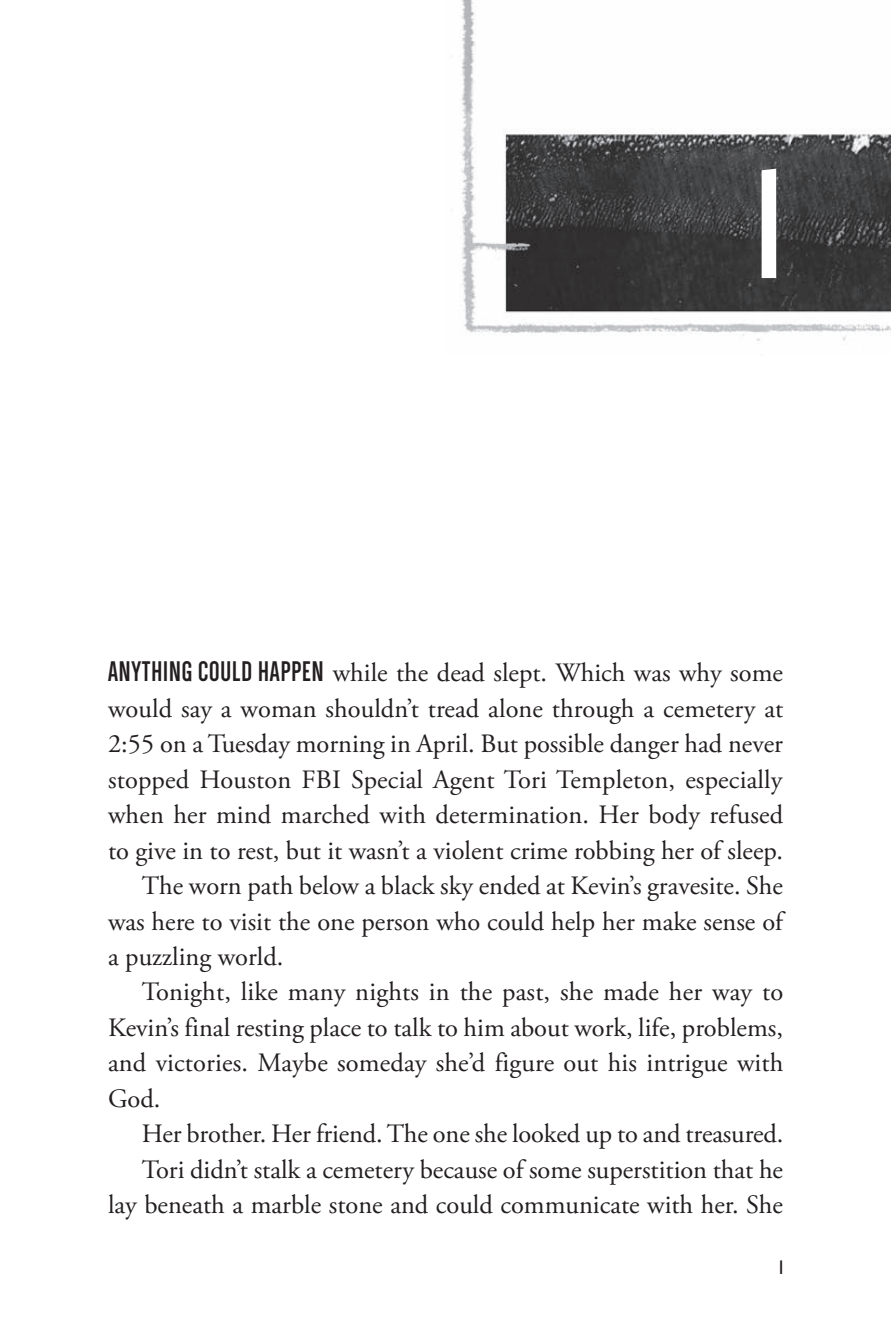
<style>
.page{position:relative;width:891px;height:1337px;background:#fff}
.page>*{position:absolute;margin:0;border:0;box-sizing:border-box;transform-origin:0 0}
.t1{font:700 162px "Dense";color:#fff}
.t2{font:26.55px "Adobe Garamond Pro";color:#231f20}
.t3{font:700 20.25px "Dense";color:#231f20}
.s1{font-family:"Dense";font-weight:700;font-size:29.25px}
</style>
<div class="page">
<img style="left:461px;top:0;width:430px;height:341px">
<h1 class="t1" style="left:755px;top:145px;width:30px">1</h1>
<p class="t2" style="left:108px;top:657px;width:676px"><span class="s1">ANYTHING COULD HAPPEN</span> while the dead slept. Which was why some</p>
<p class="t2" style="left:108px;top:692px;width:677px">would say a woman shouldn’t tread alone through a cemetery at</p>
<p class="t2" style="left:108px;top:728px;width:676px">2:55 on a Tuesday morning in April. But possible danger had never</p>
<p class="t2" style="left:108px;top:763px;width:676px">stopped Houston FBI Special Agent Tori Templeton, especially</p>
<p class="t2" style="left:108px;top:798px;width:677px">when her mind marched with determination. Her body refused</p>
<p class="t2" style="left:108px;top:834px;width:677px">to give in to rest, but it wasn’t a violent crime robbing her of sleep.</p>
<p class="t2" style="left:142px;top:869px;width:643px">The worn path below a black sky ended at Kevin’s gravesite. She</p>
<p class="t2" style="left:108px;top:905px;width:676px">was here to visit the one person who could help her make sense of</p>
<p class="t2" style="left:108px;top:940px;width:177px">a puzzling world.</p>
<p class="t2" style="left:142px;top:976px;width:643px">Tonight, like many nights in the past, she made her way to</p>
<p class="t2" style="left:108px;top:1011px;width:677px">Kevin’s final resting place to talk to him about work, life, problems,</p>
<p class="t2" style="left:108px;top:1047px;width:677px">and victories. Maybe someday she’d figure out his intrigue with</p>
<p class="t2" style="left:108px;top:1082px;width:54px">God.</p>
<p class="t2" style="left:142px;top:1118px;width:643px">Her brother. Her friend. The one she looked up to and treasured.</p>
<p class="t2" style="left:142px;top:1153px;width:643px">Tori didn’t stalk a cemetery because of some superstition that he</p>
<p class="t2" style="left:108px;top:1188px;width:676px">lay beneath a marble stone and could communicate with her. She</p>
<p class="t3" style="left:779px;top:1257px;width:5px">1</p>
</div>
